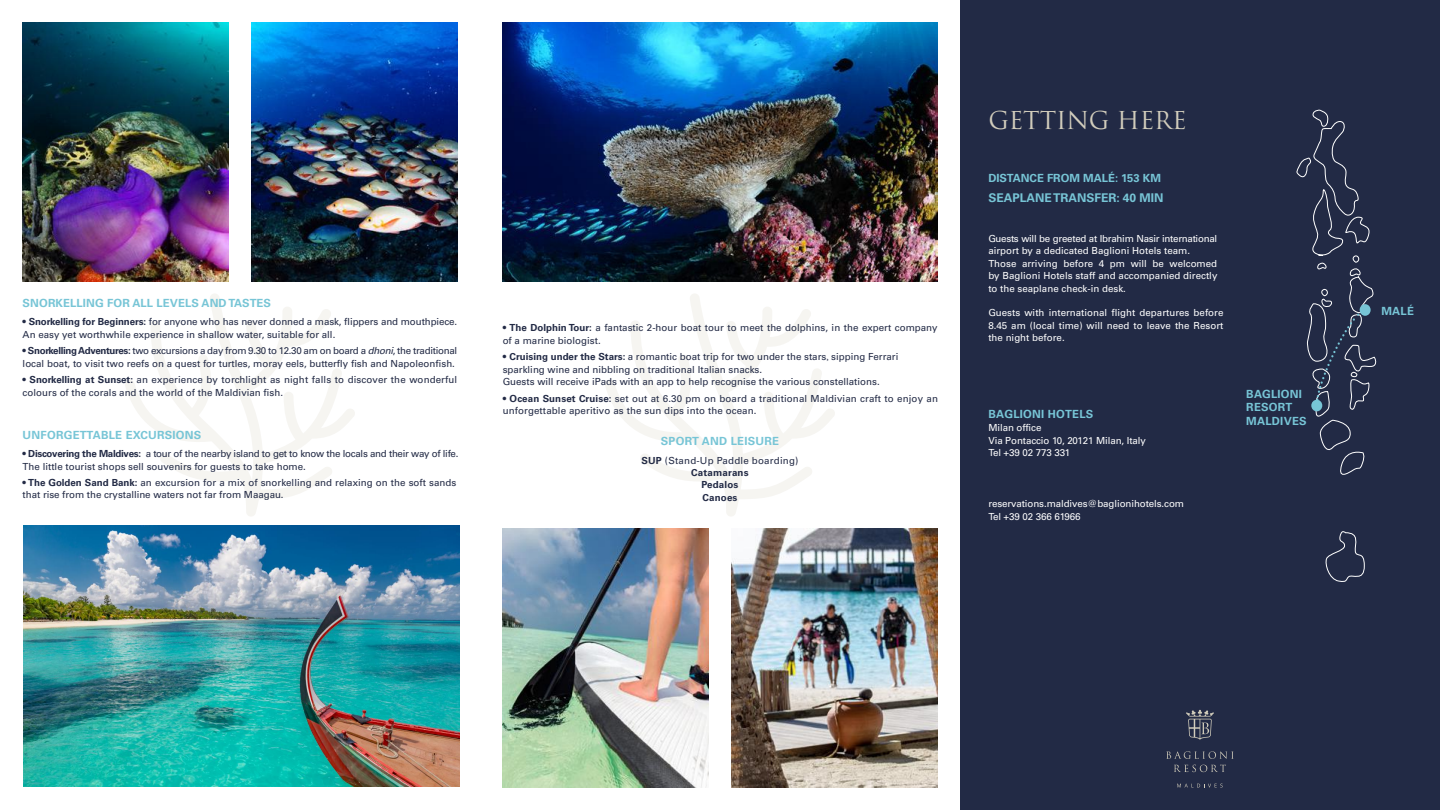
<style>
.page{position:relative;width:1440px;height:810px;background:#fff}
.page>*{position:absolute;margin:0;border:0;box-sizing:border-box;transform-origin:0 0}
.t1{font:24px "Trajan";letter-spacing:-.01em;color:#d2cdbc}
.t2{font:700 12px "Univers LT Std";color:#77c5d6}
.t3{font:700 11.25px/13.5px "Univers LT Std";letter-spacing:.02em;color:#77c5d6}
.t4{font:700 11.25px "Univers LT Std";color:#77c5d6}
.t5{font:9.75px/12.4px "Univers LT Std";color:#222a45}
.t6{font:9.75px/12.4px "Univers LT Std";color:#fff}
.t7{font:700 9.75px/12.4px "Univers LT Std";letter-spacing:.02em;color:#222a45;text-align:center}
.s1{font-weight:700}
.s2{font-style:italic}
.s3{font-family:"Minion Pro"}
.s4{font-weight:400}
</style>
<div class="page">
<img style="left:731px;top:528px;width:206px;height:259px">
<img style="left:503px;top:528px;width:206px;height:259px">
<svg style="left:605px;top:294px;width:230px;height:222px"></svg>
<img style="left:251px;top:23px;width:206px;height:259px">
<img style="left:503px;top:23px;width:434px;height:259px">
<img style="left:23px;top:23px;width:206px;height:259px">
<svg style="left:125px;top:294px;width:230px;height:222px"></svg>
<div style="left:960px;top:0;width:480px;height:810px;background:#222a45"></div>
<svg style="left:1166px;top:751px;width:68px;height:8px"></svg>
<svg style="left:1177px;top:784px;width:46px;height:4px"></svg>
<svg style="left:1174px;top:765px;width:52px;height:7px"></svg>
<svg style="left:1186px;top:710px;width:28px;height:30px"></svg>
<svg style="left:1296px;top:109px;width:81px;height:473px"></svg>
<img style="left:24px;top:525px;width:436px;height:262px">
<p class="t3" style="left:23px;top:296px;width:250px">SNORKELLING FOR ALL LEVELS AND TASTES</p>
<p class="t5" style="left:23px;top:316px;width:436px">• <span class="s1">Snorkelling for Beginners:</span> for anyone who has never donned a mask, flippers and mouthpiece.<br>An easy yet worthwhile experience in shallow water, suitable for all.</p>
<p class="t5" style="left:23px;top:345px;width:436px">• <span class="s1">Snorkelling Adventures:</span> two excursions a day from 9.30 to 12.30 am on board a <span class="s2">dhoni</span>, the traditional local boat, to visit two reefs on a quest for turtles, moray eels, butterfly fish and Napoleonfish.</p>
<p class="t5" style="left:23px;top:374px;width:436px">• <span class="s1">Snorkelling at Sunset:</span> an experience by torchlight as night falls to discover the wonderful colours of the corals and the world of the Maldivian fish.</p>
<p class="t3" style="left:23px;top:428px;width:180px">UNFORGETTABLE EXCURSIONS</p>
<p class="t5" style="left:23px;top:447px;width:437px;line-height:12.6px">• <span class="s1">Discovering the Maldives:</span> a tour of the nearby island to get to know the locals and their way of life.<br>The little tourist shops sell souvenirs for guests to take home.</p>
<p class="t5" style="left:23px;top:476px;width:435px">• <span class="s1">The Golden Sand Bank:</span> an excursion for a mix of snorkelling and relaxing on the soft sands that rise from the crystalline waters not far from Maagau.</p>
<p class="t5" style="left:503px;top:322px;width:436px;line-height:12.6px">• <span class="s1">The Dolphin Tour:</span> a fantastic 2-hour boat tour to meet the dolphins, in the expert company of a marine biologist.</p>
<p class="t5" style="left:503px;top:351px;width:397px">• <span class="s1">Cruising under the Stars:</span> a romantic boat trip for two under the stars<span class="s3">,</span> sipping Ferrari sparkling wine and nibbling on traditional Italian snacks.<br>Guests will receive iPads with an app to help recognise the various constellations.</p>
<p class="t5" style="left:503px;top:392px;width:437px">• <span class="s1">Ocean Sunset Cruise:</span> set out at 6.30 pm on board a traditional Maldivian craft to enjoy an unforgettable aperitivo as the sun dips into the ocean.</p>
<p class="t3" style="left:661px;top:434px;width:120px">SPORT AND LEISURE</p>
<p class="t7" style="left:641px;top:454px;width:159px">SUP <span class="s4">(Stand-Up Paddle boarding)<br></span>Catamarans<br>Pedalos<br>Canoes</p>
<h1 class="t1" style="left:988px;top:106px;width:200px">GETTING HERE</h1>
<p class="t4" style="left:988px;top:171px;width:174px">DISTANCE FROM MALÉ: 153 KM</p>
<p class="t2" style="left:988px;top:191px;width:177px">SEAPLANE TRANSFER: 40 MIN</p>
<p class="t6" style="left:988px;top:233px;width:231px">Guests will be greeted at Ibrahim Nasir international airport by a dedicated Baglioni Hotels team.<br>Those arriving before 4 pm will be welcomed by Baglioni Hotels staff and accompanied directly to the seaplane check-in desk.</p>
<p class="t6" style="left:988px;top:307px;width:237px;text-align:justify">Guests with international flight departures before 8.45 am (local time) will need to leave the Resort the night before.</p>
<p class="t3" style="left:988px;top:408px;width:107px">BAGLIONI HOTELS</p>
<p class="t6" style="left:988px;top:422px;width:159px">Milan office<br>Via Pontaccio 10, 20121 Milan, Italy<br>Tel +39 02 773 331</p>
<p class="t6" style="left:988px;top:498px;width:197px">reservations.maldives@baglionihotels.com<br>Tel +39 02 366 61966</p>
<p class="t3" style="left:1246px;top:387px;width:62px">BAGLIONI<br>RESORT<br>MALDIVES</p>
<p class="t3" style="left:1381px;top:304px;width:34px">MALÉ</p>
</div>
